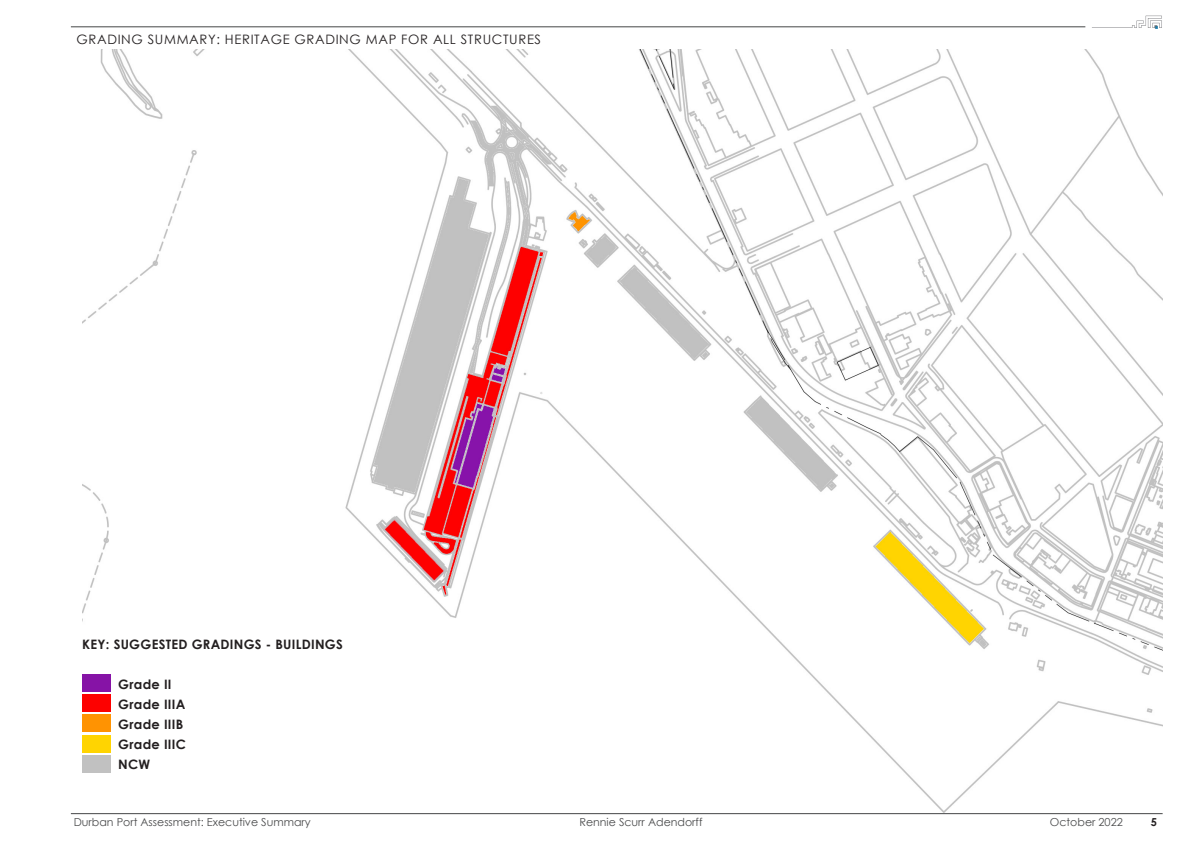
<style>
.page{position:relative;width:1191px;height:842px;background:#fff}
.page>*{position:absolute;margin:0;border:0;box-sizing:border-box;transform-origin:0 0}
.t1{font:700 13px "Century Gothic";letter-spacing:.02em;color:#231f20}
.Paragraph_1{font:13px "Century Gothic";letter-spacing:.05em;color:#231f20}
.t2{font:11px "Century Gothic";color:#4b4c4d}
.t3{font:700 11px "Century Gothic";color:#231f20}
</style>
<div class="page">
<img style="left:1092px;top:15px;width:70px;height:13px">
<img style="left:82px;top:49px;width:1080px;height:764px">
<div style="left:77px;top:633px;width:276px;height:181px;background:#fff"></div>
<div style="left:82px;top:674px;width:29px;height:17px;background:#8613a6"></div>
<div style="left:82px;top:694px;width:29px;height:17px;background:#fd0100"></div>
<div style="left:82px;top:735px;width:29px;height:17px;background:#ffd401"></div>
<div style="left:82px;top:756px;width:29px;height:17px;background:#c1c1c1"></div>
<div style="left:82px;top:715px;width:29px;height:17px;background:#ff9302"></div>
<hr style="left:71px;top:813px;width:1091px;height:1px;background:#454647">
<hr style="left:71px;top:27px;width:1014px;height:1px;background:#454647">
<p class="Paragraph_1" style="left:77px;top:30px;width:466px">GRADING SUMMARY: HERITAGE GRADING MAP FOR ALL STRUCTURES</p>
<p class="t1" style="left:82px;top:634px;width:262px">KEY: SUGGESTED GRADINGS - BUILDINGS</p>
<p class="t1" style="left:118px;top:674px;width:55px">Grade II</p>
<p class="t1" style="left:118px;top:694px;width:69px">Grade IIIA</p>
<p class="t1" style="left:118px;top:714px;width:66px">Grade IIIB</p>
<p class="t1" style="left:118px;top:734px;width:69px">Grade IIIC</p>
<p class="t1" style="left:118px;top:754px;width:33px">NCW</p>
<p class="t2" style="left:74px;top:815px;width:238px">Durban Port Assessment: Executive Summary</p>
<p class="t2" style="left:579px;top:815px;width:125px">Rennie Scurr Adendorff</p>
<p class="t2" style="left:1050px;top:815px;width:74px">October 2022</p>
<p class="t3" style="left:1150px;top:814px;width:8px">5</p>
</div>
